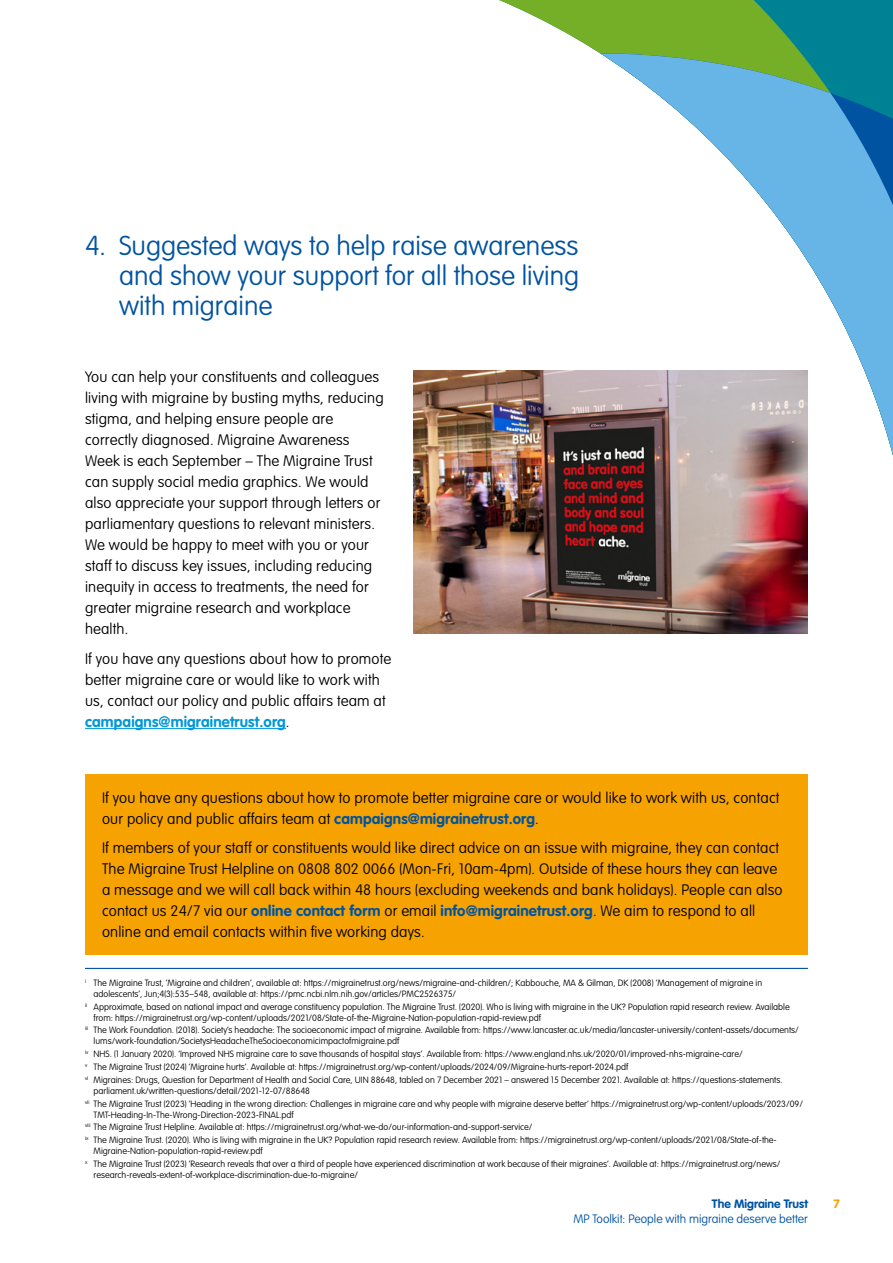
<style>
.page{position:relative;width:893px;height:1263px;background:#fff}
.page>*{position:absolute;margin:0;border:0;box-sizing:border-box;transform-origin:0 0}
.t1{font:100 27px/30px "VAG Rounded Std";color:#0053a1;text-align:justify}
.t2{font:100 15px/21px "VAG Rounded Std";letter-spacing:.01em;color:#000}
.t3{font:100 12px "VAG Rounded Std";color:#0053a1}
.t4{font:700 12px "VAG Rounded Std";color:#0053a1}
.t5{font:700 12px "VAG Rounded Std";color:#f6a200}
.t6{font:100 9px/12.9px "VAG Rounded Std";color:#000}
.s1{font-weight:700;color:#0098d8}
.s2{font-weight:700;color:#0053a1}
</style>
<div class="page">
<svg style="left:499px;top:0;width:394px;height:30px;background:#5aa75b"></svg>
<svg style="left:232px;top:30px;width:661px;height:698px"></svg>
<hr style="left:85px;top:728px;width:201px;height:1px;background:#0098d8">
<div style="left:85px;top:774px;width:723px;height:181px;background:#f6a200"></div>
<hr style="left:85px;top:968px;width:723px;height:1px;background:#0053a1">
<img style="left:414px;top:371px;width:394px;height:263px">
<h1 class="t1" style="left:119px;top:231px;width:462px;text-indent:-34px">4. Suggested ways to help raise awareness and show your support for all those living with migraine</h1>
<p class="t2" style="left:85px;top:367px;width:300px">You can help your constituents and colleagues living with migraine by busting myths, reducing stigma, and helping ensure people are correctly diagnosed. Migraine Awareness Week is each September – The Migraine Trust can supply social media graphics. We would also appreciate your support through letters or parliamentary questions to relevant ministers.<br>We would be happy to meet with you or your staff to discuss key issues, including reducing inequity in access to treatments, the need for greater migraine research and workplace health.</p>
<h2 class="t2" style="left:85px;top:649px;width:308px">If you have any questions about how to promote better migraine care or would like to work with us, contact our policy and public affairs team at <span class="s1">campaigns@migrainetrust.org</span>.</h2>
<h2 class="t2" style="left:102px;top:788px;width:679px">If you have any questions about how to promote better migraine care or would like to work with us, contact our policy and public affairs team at <span class="s2">campaigns@migrainetrust.org</span>.</h2>
<p class="t2" style="left:102px;top:838px;width:682px">If members of your staff or constituents would like direct advice on an issue with migraine, they can contact The Migraine Trust Helpline on 0808 802 0066 (Mon-Fri, 10am-4pm). Outside of these hours they can leave a message and we will call back within 48 hours (excluding weekends and bank holidays). People can also contact us 24/7 via our <span class="s2">online contact form</span> or email <span class="s2">info@migrainetrust.org</span>. We aim to respond to all online and email contacts within five working days.</p>
<p class="t6" style="left:94px;top:978px;width:670px;line-height:10.8px;text-indent:-9px"><sup>i</sup> The Migraine Trust, ‘Migraine and children’, available at: https://migrainetrust.org/news/migraine-and-children/; Kabbouche, MA &amp; Gilman, DK (2008) ‘Management of migraine in adolescents’, Jun;4(3):535–548, available at: https://pmc.ncbi.nlm.nih.gov/articles/PMC2526375/</p>
<p class="t6" style="left:94px;top:1001px;width:698px;line-height:10.8px;text-indent:-9px"><sup>ii</sup> Approximate, based on national impact and average constituency population. The Migraine Trust. (2020). Who is living with migraine in the UK? Population rapid research review. Available from: https://migrainetrust.org/wp-content/uploads/2021/08/State-of-the-Migraine-Nation-population-rapid-review.pdf</p>
<p class="t6" style="left:94px;top:1025px;width:707px;line-height:10.8px;text-indent:-9px"><sup>iii</sup> The Work Foundation. (2018). Society’s headache: The socioeconomic impact of migraine. Available from: https://www.lancaster.ac.uk/media/lancaster-university/content-assets/documents/ lums/work-foundation/SocietysHeadacheTheSocioeconomicimpactofmigraine.pdf</p>
<p class="t6" style="left:85px;top:1048px;width:699px"><sup>iv</sup> NHS. (1 January 2020). ‘Improved NHS migraine care to save thousands of hospital stays’. Available from: https://www.england.nhs.uk/2020/01/improved-nhs-migraine-care/<br><sup>v</sup> The Migraine Trust (2024) ‘Migraine hurts’. Available at: https://migrainetrust.org/wp-content/uploads/2024/09/Migraine-hurts-report-2024.pdf<br><sup>vi</sup> Migraines: Drugs, Question for Department of Health and Social Care, UIN 88648, tabled on 7 December 2021 – answered 15 December 2021. Available at: https://questions-statements.</p>
<p class="t6" style="left:85px;top:1084px;width:719px;text-indent:9px">parliament.uk/written-questions/detail/2021-12-07/88648<br><sup>vii</sup> The Migraine Trust (2023) ‘Heading in the wrong direction: Challenges in migraine care and why people with migraine deserve better’ https://migrainetrust.org/wp-content/uploads/2023/09/</p>
<p class="t6" style="left:85px;top:1108px;width:693px;text-indent:9px">TMT-Heading-In-The-Wrong-Direction-2023-FINAL.pdf<br><sup>viii</sup> The Migraine Trust Helpline. Available at: https://migrainetrust.org/what-we-do/our-information-and-support-service/<br><sup>ix</sup> The Migraine Trust. (2020). Who is living with migraine in the UK? Population rapid research review. Available from: https://migrainetrust.org/wp-content/uploads/2021/08/State-of-the-</p>
<p class="t6" style="left:85px;top:1145px;width:697px;text-indent:9px">Migraine-Nation-population-rapid-review.pdf<br><sup>x</sup> The Migraine Trust (2023) ‘Research reveals that over a third of people have experienced discrimination at work because of their migraines’. Available at: https://migrainetrust.org/news/</p>
<p class="t6" style="left:94px;top:1168px;width:266px">research-reveals-extent-of-workplace-discrimination-due-to-migraine/</p>
<h3 class="t4" style="left:712px;top:1197px;width:97px">The Migraine Trust</h3>
<h3 class="t3" style="left:573px;top:1212px;width:236px">MP Toolkit: People with migraine deserve better</h3>
<h3 class="t5" style="left:833px;top:1197px;width:8px">7</h3>
</div>
